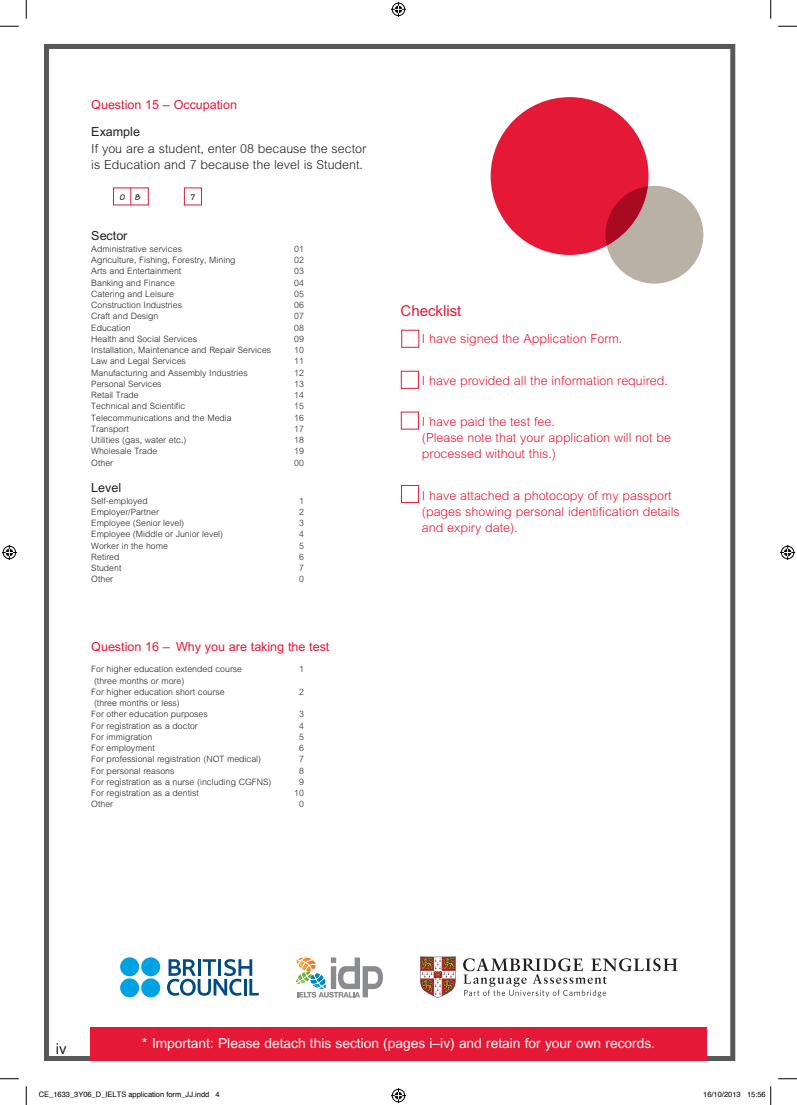
<style>
.page{position:relative;width:797px;height:1105px;background:#fff}
.page>*{position:absolute;margin:0;border:0;box-sizing:border-box;transform-origin:0 0}
.t1{font:15px "Arial";color:#e51836}
.t2{font:15px "Arial";color:#231f20}
.t3{font:13.75px "Arial";color:#fff}
.t4{font:300 12.5px/16.2px "Arial";color:#e51836}
.t5{font:300 12.5px/16.2px "Arial";color:#231f20}
.t6{font:12.5px "Arial";color:#e51836}
.t7{font:12.5px "Arial";color:#231f20}
.t8{font:300 8.75px/11.2px "Arial";color:#231f20}
.t9{font:700 8.75px "Tekton";color:#231f20}
.t10{font:7.5px "Helvetica";color:#000}
</style>
<div class="page">
<div style="left:44px;top:44px;width:691px;height:1017px;background:#fff;border:5px solid #57585a"></div>
<svg style="left:167px;top:959px;width:92px;height:37px"></svg>
<div style="left:141px;top:957px;width:19px;height:19px;background:#00a2e4;border-radius:50%"></div>
<div style="left:120px;top:957px;width:19px;height:19px;background:#00a2e4;border-radius:50%"></div>
<div style="left:141px;top:978px;width:19px;height:19px;background:#00a2e4;border-radius:50%"></div>
<div style="left:120px;top:978px;width:19px;height:19px;background:#00a2e4;border-radius:50%"></div>
<svg style="left:296px;top:957px;width:87px;height:40px"></svg>
<svg style="left:420px;top:956px;width:36px;height:42px"></svg>
<svg style="left:463px;top:958px;width:214px;height:39px"></svg>
<div style="left:184px;top:188px;width:18px;height:17px;border:1px solid #e51836"></div>
<div style="left:113px;top:188px;width:36px;height:17px;border:1px solid #e51836"></div>
<svg style="left:130px;top:188px;width:1px;height:17px"></svg>
<div style="left:401px;top:330px;width:18px;height:18px;background:#fff;border:1px solid #e51836"></div>
<div style="left:401px;top:371px;width:18px;height:18px;background:#fff;border:1px solid #e51836"></div>
<div style="left:401px;top:412px;width:18px;height:17px;background:#fff;border:1px solid #e51836"></div>
<div style="left:401px;top:485px;width:18px;height:18px;background:#fff;border:1px solid #e51836"></div>
<div style="left:490px;top:97px;width:158px;height:158px;background:#e51836;border-radius:50%"></div>
<svg style="left:605px;top:186px;width:98px;height:98px"></svg>
<div style="left:90px;top:1027px;width:617px;height:34px;background:#e51836"></div>
<svg style="left:0;top:25px;width:19px;height:2px"></svg>
<svg style="left:778px;top:25px;width:19px;height:2px"></svg>
<svg style="left:0;top:1078px;width:19px;height:1px"></svg>
<svg style="left:778px;top:1078px;width:19px;height:1px"></svg>
<svg style="left:25px;top:0;width:2px;height:19px"></svg>
<svg style="left:25px;top:1086px;width:2px;height:19px"></svg>
<svg style="left:770px;top:0;width:1px;height:19px"></svg>
<svg style="left:391px;top:2px;width:15px;height:15px"></svg>
<svg style="left:391px;top:1088px;width:15px;height:15px"></svg>
<svg style="left:2px;top:545px;width:15px;height:15px"></svg>
<svg style="left:780px;top:545px;width:15px;height:15px"></svg>
<svg style="left:770px;top:1086px;width:1px;height:19px"></svg>
<h3 class="t6" style="left:91px;top:98px;width:147px">Question 15 – Occupation</h3>
<h3 class="t7" style="left:91px;top:125px;width:50px">Example</h3>
<h3 class="t5" style="left:91px;top:140px;width:276px">If you are a student, enter 08 because the sector is Education and 7 because the level is Student.</h3>
<p class="t9" style="left:120px;top:191px;width:22px">0 8</p>
<p class="t9" style="left:191px;top:191px;width:6px">7</p>
<h3 class="t7" style="left:91px;top:229px;width:38px">Sector</h3>
<p class="t8" style="left:91px;top:243px;width:92px">Administrative services</p>
<p class="t8" style="left:294px;top:243px;width:11px">01</p>
<p class="t8" style="left:91px;top:254px;width:146px">Agriculture, Fishing, Forestry, Mining</p>
<p class="t8" style="left:294px;top:254px;width:11px">02</p>
<p class="t8" style="left:91px;top:265px;width:91px">Arts and Entertainment</p>
<p class="t8" style="left:294px;top:265px;width:11px">03</p>
<p class="t8" style="left:91px;top:277px;width:85px">Banking and Finance</p>
<p class="t8" style="left:294px;top:277px;width:11px">04</p>
<p class="t8" style="left:91px;top:288px;width:84px">Catering and Leisure</p>
<p class="t8" style="left:294px;top:288px;width:11px">05</p>
<p class="t8" style="left:91px;top:299px;width:92px">Construction Industries</p>
<p class="t8" style="left:294px;top:299px;width:11px">06</p>
<p class="t8" style="left:91px;top:310px;width:69px">Craft and Design</p>
<p class="t8" style="left:294px;top:310px;width:11px">07</p>
<p class="t8" style="left:91px;top:322px;width:41px">Education</p>
<p class="t8" style="left:294px;top:322px;width:11px">08</p>
<p class="t8" style="left:91px;top:333px;width:107px">Health and Social Services</p>
<p class="t8" style="left:294px;top:333px;width:11px">09</p>
<p class="t8" style="left:91px;top:344px;width:181px">Installation, Maintenance and Repair Services</p>
<p class="t8" style="left:294px;top:344px;width:11px">10</p>
<p class="t8" style="left:91px;top:355px;width:96px">Law and Legal Services</p>
<p class="t8" style="left:294px;top:355px;width:11px">11</p>
<p class="t8" style="left:91px;top:367px;width:158px">Manufacturing and Assembly Industries</p>
<p class="t8" style="left:294px;top:367px;width:11px">12</p>
<p class="t8" style="left:91px;top:378px;width:72px">Personal Services</p>
<p class="t8" style="left:294px;top:378px;width:11px">13</p>
<p class="t8" style="left:91px;top:389px;width:49px">Retail Trade</p>
<p class="t8" style="left:294px;top:389px;width:11px">14</p>
<p class="t8" style="left:91px;top:401px;width:95px">Technical and Scientific</p>
<p class="t8" style="left:294px;top:401px;width:11px">15</p>
<p class="t8" style="left:91px;top:412px;width:142px">Telecommunications and the Media</p>
<p class="t8" style="left:294px;top:412px;width:11px">16</p>
<p class="t8" style="left:91px;top:423px;width:39px">Transport</p>
<p class="t8" style="left:294px;top:423px;width:11px">17</p>
<p class="t8" style="left:91px;top:434px;width:97px">Utilities (gas, water etc.)</p>
<p class="t8" style="left:294px;top:434px;width:11px">18</p>
<p class="t8" style="left:91px;top:446px;width:67px">Wholesale Trade</p>
<p class="t8" style="left:294px;top:446px;width:11px">19</p>
<p class="t8" style="left:91px;top:457px;width:23px">Other</p>
<p class="t8" style="left:294px;top:457px;width:11px">00</p>
<h3 class="t7" style="left:91px;top:481px;width:31px">Level</h3>
<p class="t8" style="left:91px;top:495px;width:58px">Self-employed</p>
<p class="t8" style="left:299px;top:495px;width:6px">1</p>
<p class="t8" style="left:91px;top:506px;width:69px">Employer/Partner</p>
<p class="t8" style="left:299px;top:506px;width:6px">2</p>
<p class="t8" style="left:91px;top:517px;width:94px">Employee (Senior level)</p>
<p class="t8" style="left:299px;top:517px;width:6px">3</p>
<p class="t8" style="left:91px;top:529px;width:133px">Employee (Middle or Junior level)</p>
<p class="t8" style="left:299px;top:529px;width:6px">4</p>
<p class="t8" style="left:91px;top:540px;width:78px">Worker in the home</p>
<p class="t8" style="left:299px;top:540px;width:6px">5</p>
<p class="t8" style="left:91px;top:551px;width:30px">Retired</p>
<p class="t8" style="left:299px;top:551px;width:6px">6</p>
<p class="t8" style="left:91px;top:562px;width:32px">Student</p>
<p class="t8" style="left:299px;top:562px;width:6px">7</p>
<p class="t8" style="left:91px;top:574px;width:23px">Other</p>
<p class="t8" style="left:299px;top:574px;width:6px">0</p>
<h3 class="t6" style="left:91px;top:639px;width:239px">Question 16 – Why you are taking the test</h3>
<p class="t8" style="left:91px;top:664px;width:152px">For higher education extended course</p>
<p class="t8" style="left:299px;top:664px;width:6px">1</p>
<p class="t8" style="left:91px;top:675px;width:135px;text-indent:3px">(three months or more)<br>For higher education short course</p>
<p class="t8" style="left:299px;top:686px;width:6px">2</p>
<p class="t8" style="left:91px;top:697px;width:118px;text-indent:3px">(three months or less)<br>For other education purposes</p>
<p class="t8" style="left:299px;top:709px;width:6px">3</p>
<p class="t8" style="left:91px;top:720px;width:108px">For registration as a doctor</p>
<p class="t8" style="left:299px;top:720px;width:6px">4</p>
<p class="t8" style="left:91px;top:731px;width:63px">For immigration</p>
<p class="t8" style="left:299px;top:731px;width:6px">5</p>
<p class="t8" style="left:91px;top:742px;width:65px">For employment</p>
<p class="t8" style="left:299px;top:742px;width:6px">6</p>
<p class="t8" style="left:91px;top:754px;width:171px">For professional registration (NOT medical)</p>
<p class="t8" style="left:299px;top:754px;width:6px">7</p>
<p class="t8" style="left:91px;top:765px;width:85px">For personal reasons</p>
<p class="t8" style="left:299px;top:765px;width:6px">8</p>
<p class="t8" style="left:91px;top:776px;width:181px">For registration as a nurse (including CGFNS)</p>
<p class="t8" style="left:299px;top:776px;width:6px">9</p>
<p class="t8" style="left:91px;top:787px;width:109px">For registration as a dentist</p>
<p class="t8" style="left:294px;top:787px;width:11px">10</p>
<p class="t8" style="left:91px;top:799px;width:23px">Other</p>
<p class="t8" style="left:299px;top:799px;width:6px">0</p>
<h1 class="t1" style="left:400px;top:303px;width:62px">Checklist</h1>
<h3 class="t4" style="left:422px;top:331px;width:202px">I have signed the Application Form.</h3>
<h3 class="t4" style="left:422px;top:372px;width:247px">I have provided all the information required.</h3>
<h3 class="t4" style="left:422px;top:413px;width:251px">I have paid the test fee.<br>(Please note that your application will not be processed without this.)</h3>
<h3 class="t4" style="left:422px;top:487px;width:259px">I have attached a photocopy of my passport (pages showing personal identification details and expiry date).</h3>
<h1 class="t2" style="left:56px;top:1040px;width:12px">iv</h1>
<h2 class="t3" style="left:142px;top:1035px;width:514px">* Important: Please detach this section (pages i–iv) and retain for your own records.</h2>
<p class="t10" style="left:39px;top:1089px;width:182px">CE_1633_3Y06_D_IELTS application form_JJ.indd 4</p>
<p class="t10" style="left:703px;top:1089px;width:64px">16/10/2013 15:56</p>
</div>
